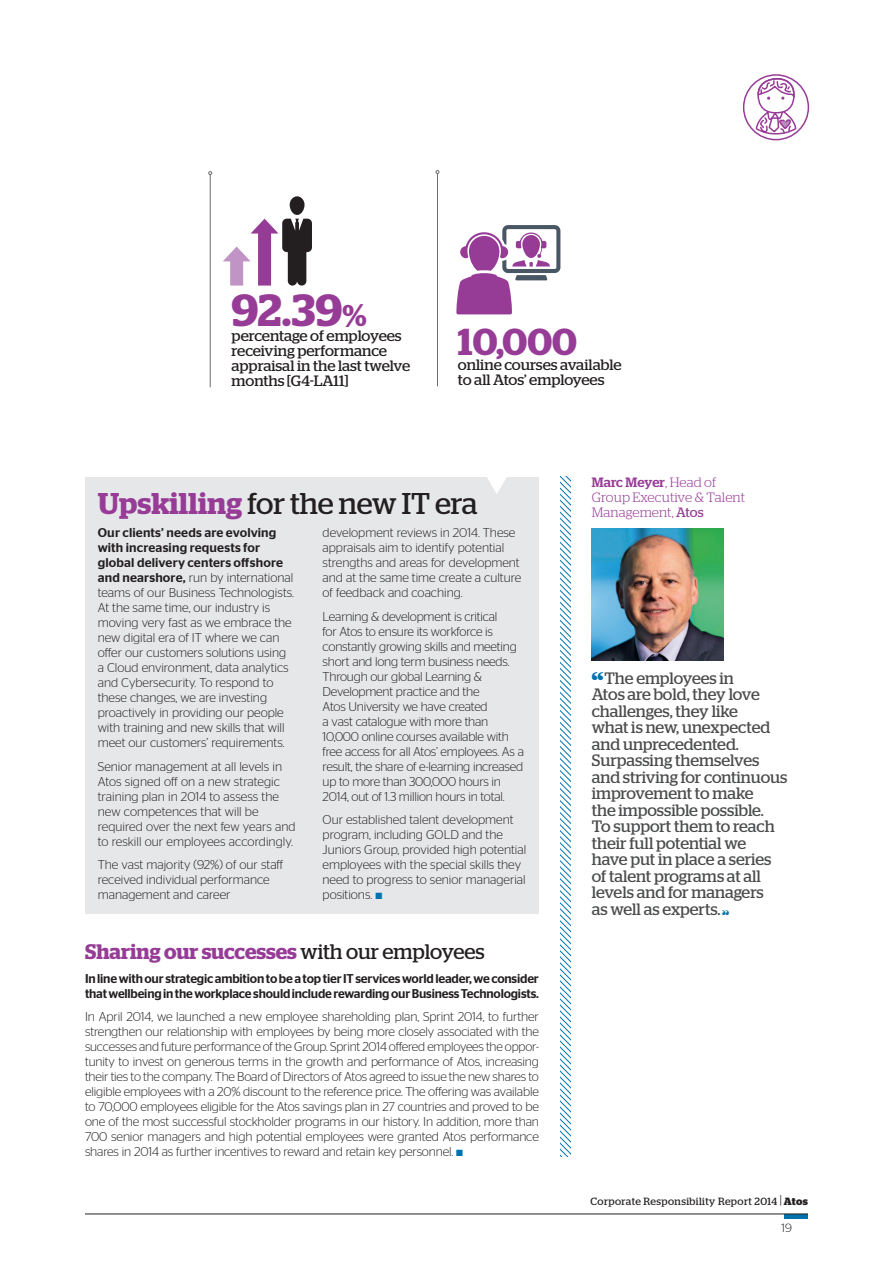
<style>
.page{position:relative;width:893px;height:1263px;background:#fff}
.page>*{position:absolute;margin:0;border:0;box-sizing:border-box;transform-origin:0 0}
.t1{font:600 45px "Stag";color:#973c96}
.t2{font:600 37.5px "Stag";color:#973c96}
.t3{font:30px "Stag";color:#231f20}
.t4{font:600 21px "Stag";color:#973c96}
.t5{font:16.5px/16.5px "Stag";color:#4b4c4d}
.t6{font:15px/15px "Stag";color:#231f20}
.t7{font:300 13.5px/15px "Stag";letter-spacing:.01em;color:#973c96}
.t8{font:300 12.75px/15px "Stag Sans";color:#231f20}
.t9{font:500 12.75px/15px "Stag Sans";letter-spacing:-.015em;color:#231f20}
.t10{font:300 12px "Stag Sans";color:#231f20}
.t11{font:10.5px "Stag";letter-spacing:.04em;color:#231f20}
.s1{font-size:30px}
.s2{font-weight:600;color:#973c96}
.s3{font-weight:500}
.s4{color:#0073ae}
.s5{font-weight:400;color:#231f20}
.s6{font-weight:400}
.s7{font-weight:300;font-size:13.5px}
.s8{font-weight:700}
</style>
<div class="page">
<hr style="left:784px;top:1214px;width:24px;height:4px;background:#0073ae">
<hr style="left:85px;top:1214px;width:723px;height:1px;background:#231f20">
<div style="left:85px;top:477px;width:454px;height:437px;background:#e6e7e9"></div>
<svg style="left:560px;top:477px;width:10px;height:680px"></svg>
<div style="left:743px;top:74px;width:66px;height:66px;border:2px solid #973c96;border-radius:50%"></div>
<svg style="left:755px;top:77px;width:42px;height:64px"></svg>
<hr style="left:210px;top:175px;width:1px;height:212px;background:#6c6d70">
<svg style="left:208px;top:171px;width:4px;height:4px"></svg>
<hr style="left:437px;top:174px;width:1px;height:212px;background:#6c6d70">
<svg style="left:223px;top:196px;width:89px;height:90px"></svg>
<svg style="left:487px;top:477px;width:20px;height:17px"></svg>
<svg style="left:456px;top:225px;width:104px;height:89px"></svg>
<img style="left:592px;top:528px;width:131px;height:132px">
<h1 class="t1" style="left:232px;top:294px;width:137px">92. 39 <span class="s1">%</span></h1>
<p class="t6" style="left:232px;top:330px;width:180px">percentage of employees receiving performance appraisal in the last twelve months [G4-LA11]</p>
<h2 class="t2" style="left:458px;top:329px;width:121px">10,000</h2>
<p class="t6" style="left:458px;top:359px;width:165px">online courses available to all Atos’ employees</p>
<h3 class="t3" style="left:98px;top:492px;width:381px"><span class="s2">Upskilling</span> for the new IT era</h3>
<p class="t8" style="left:98px;top:527px;width:198px"><span class="s3">Our clients’ needs are evolving with increasing requests for global delivery centers offshore and nearshore,</span> run by international teams of our B usiness T echnologists.<br>At the same time, our industry is moving very fast as we embrace the new digital era of IT where we can offer our customers solutions using a Cloud environment, data analytics and C yber security. To respond to these changes, we are investing proactively in providing our people with training and new skills that will meet our customers’ requirements.</p>
<p class="t8" style="left:98px;top:760px;width:199px">Senior management at all levels in Atos signed off on a new strategic training plan in 2014 to assess the new competences that will be required over the next few years and to reskill our employees accordingly.</p>
<p class="t8" style="left:98px;top:859px;width:187px">The vast majority (92%) of our staff received individual performance management and career</p>
<p class="t8" style="left:323px;top:527px;width:200px">development reviews in 2014. These appraisals aim to identify potential strengths and areas for development and at the same time create a culture of feedback and coaching.</p>
<p class="t8" style="left:323px;top:610px;width:203px">Learning &amp; development is critical<br>for Atos to ensure its workforce is constantly growing skills and meeting short and long term business needs.<br>Through our global Learning &amp; Development practice and the<br>Atos University we have created<br>a vast catalogue with more than 10,000 online courses available with free access for all Atos’ employees. As a result, the share of e-learning increased up to more than 300,000 hours in 2014, out of 1.3 million hours in total.</p>
<p class="t8" style="left:323px;top:814px;width:205px">Our established talent development program, including GOLD and the Juniors Group, provided high potential employees with the special skills they need to progress to senior managerial positions. <span class="s4">■</span></p>
<h3 class="t4" style="left:85px;top:945px;width:401px">Sharing our successes <span class="s5">with our employees</span></h3>
<p class="t9" style="left:85px;top:972px;width:455px">In line with our strategic ambition to be a top tier IT services world leader, we consider that wellbeing in the workplace should include rewarding our Business Technologists.</p>
<p class="t8" style="left:85px;top:1011px;width:455px;text-align:justify">In April 2014, we launched a new employee shareholding plan, Sprint 2014, to further strengthen our relationship with employees by being more closely associated with the successes and future performance of the Group. Sprint 2014 offered employees the oppor&shy;tunity to invest on generous terms in the growth and performance of Atos, increasing their ties to the company. The Board of Directors of Atos agreed to issue the new shares to eligible employees with a 20% discount to the reference price. The offering was available to 70,000 employees eligible for the Atos savings plan in 27 countries and proved to be one of the most successful stockholder programs in our history. In addition, more than 700 senior managers and high potential employees were granted Atos performance shares in 2014 as further incentives to reward and retain key personnel. <span class="s4">■</span></p>
<p class="t7" style="left:592px;top:476px;width:155px"><span class="s3">Marc Meyer</span>, Head of<br>Group Executive &amp; Talent<br>Management, <span class="s6">Atos</span></p>
<p class="t5" style="left:592px;top:672px;width:197px"><sup>“</sup>The employees in<br>Atos are bold, they love challenges, they like<br>what is new, unexpected and unprecedented.<br>Surpassing themselves and striving for continuous improvement to make<br>the impossible possible.<br>To support them to reach their full potential we<br>have put in place a series of talent programs at all levels and for managers<br>as well as experts.</p>
<p class="t11" style="left:591px;top:1197px;width:219px">C orporate R esponsibility R eport 2014 <span class="s7">|</span> <span class="s8">Atos</span></p>
<p class="t10" style="left:781px;top:1224px;width:12px">19</p>
</div>
